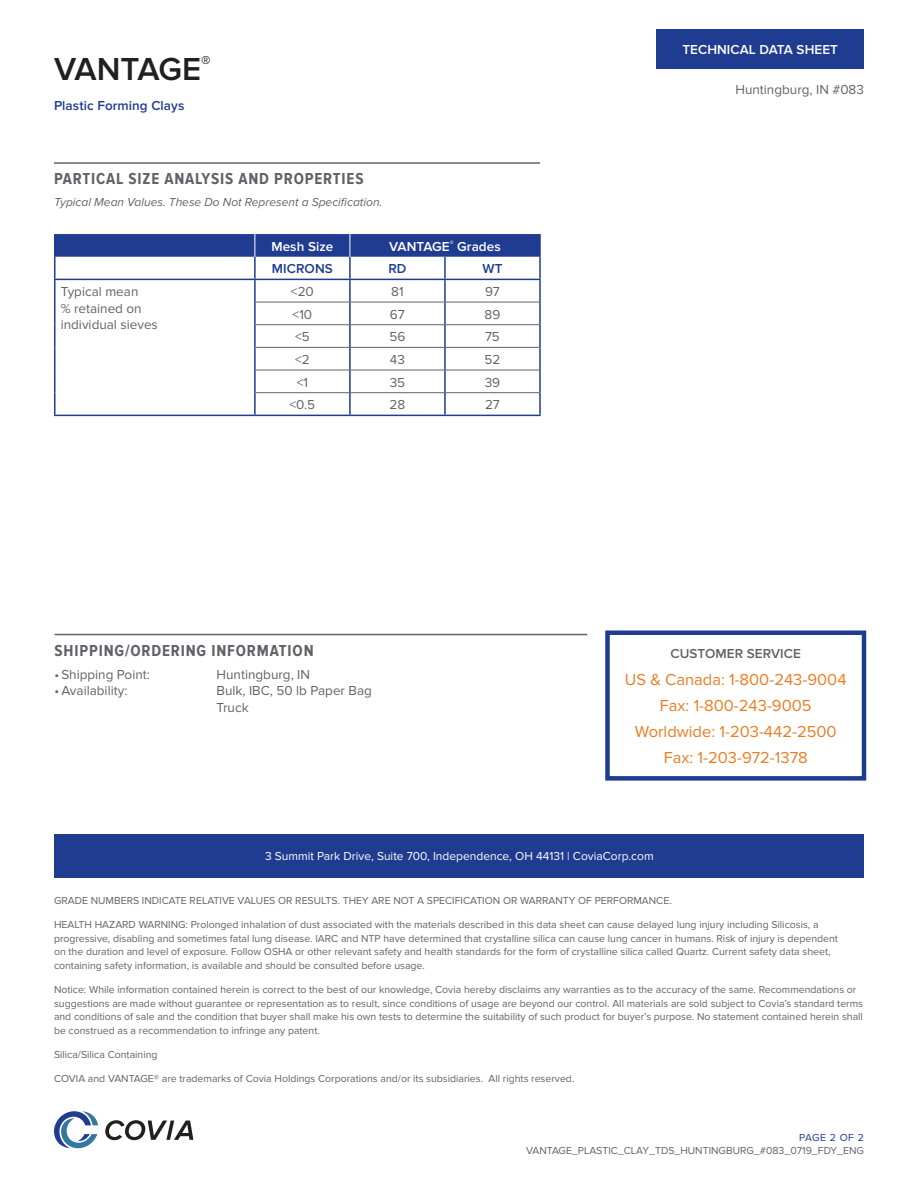
<style>
.page{position:relative;width:918px;height:1188px;background:#fff}
.page>*{position:absolute;margin:0;border:0;box-sizing:border-box;transform-origin:0 0}
.t1{font:600 33px "Proxima Nova";letter-spacing:-.02em;color:#231f20}
.Header_4_center{font:16.5px "Proxima Nova";color:#ea7d22}
.Header_3{font:700 16.5px "Proxima Nova Cond";letter-spacing:.05em;color:#5f6369}
.Table_Body_R{font:13.5px/16.5px "Proxima Nova";color:#5f6369}
.Table_Header{font:600 13.5px "Proxima Nova";letter-spacing:.005em;color:#fff}
.Table_Subhead{font:600 13.5px "Proxima Nova";letter-spacing:.005em;color:#1f3c91}
.Header_4_center-2{font:600 13.5px "Proxima Nova";letter-spacing:.005em;color:#5f6369}
.t2{font:12px "Proxima Nova";color:#fff}
.body_xs{font:italic 12px "Proxima Nova";color:#5f6369}
.t3{font:10.5px/13.5px "Proxima Nova";color:#5f6369}
.t4{font:10.5px "Proxima Nova";letter-spacing:.03em;color:#1f3c91}
</style>
<div class="page">
<div style="left:656px;top:29px;width:208px;height:39px;background:#1f3c91"></div>
<svg style="left:105px;top:1120px;width:88px;height:20px"></svg>
<svg style="left:54px;top:1111px;width:44px;height:37px"></svg>
<div style="left:54px;top:834px;width:810px;height:44px;background:#1f3c91"></div>
<hr style="left:55px;top:634px;width:532px;height:1px;background:#5f6369">
<div style="left:605px;top:630px;width:261px;height:151px;border:4px solid #1f3c91"></div>
<hr style="left:54px;top:280px;width:2px;height:22px;background:#1f3c91">
<hr style="left:254px;top:280px;width:2px;height:22px;background:#1f3c91">
<hr style="left:349px;top:280px;width:2px;height:22px;background:#1f3c91">
<hr style="left:444px;top:280px;width:2px;height:22px;background:#1f3c91">
<hr style="left:539px;top:280px;width:2px;height:22px;background:#1f3c91">
<hr style="left:54px;top:302px;width:2px;height:23px;background:#1f3c91">
<hr style="left:254px;top:302px;width:2px;height:23px;background:#1f3c91">
<hr style="left:349px;top:302px;width:2px;height:23px;background:#1f3c91">
<hr style="left:444px;top:302px;width:2px;height:23px;background:#1f3c91">
<hr style="left:539px;top:302px;width:2px;height:23px;background:#1f3c91">
<hr style="left:54px;top:325px;width:2px;height:22px;background:#1f3c91">
<hr style="left:254px;top:325px;width:2px;height:22px;background:#1f3c91">
<hr style="left:349px;top:325px;width:2px;height:22px;background:#1f3c91">
<hr style="left:444px;top:325px;width:2px;height:22px;background:#1f3c91">
<hr style="left:539px;top:325px;width:2px;height:22px;background:#1f3c91">
<hr style="left:54px;top:347px;width:2px;height:23px;background:#1f3c91">
<hr style="left:254px;top:347px;width:2px;height:23px;background:#1f3c91">
<hr style="left:349px;top:348px;width:2px;height:22px;background:#1f3c91">
<hr style="left:444px;top:348px;width:2px;height:22px;background:#1f3c91">
<hr style="left:539px;top:347px;width:2px;height:23px;background:#1f3c91">
<hr style="left:54px;top:370px;width:2px;height:23px;background:#1f3c91">
<hr style="left:254px;top:370px;width:2px;height:23px;background:#1f3c91">
<hr style="left:349px;top:370px;width:2px;height:23px;background:#1f3c91">
<hr style="left:444px;top:370px;width:2px;height:23px;background:#1f3c91">
<hr style="left:539px;top:370px;width:2px;height:23px;background:#1f3c91">
<hr style="left:539px;top:234px;width:2px;height:23px;background:#1f3c91">
<hr style="left:54px;top:257px;width:2px;height:22px;background:#1f3c91">
<hr style="left:54px;top:279px;width:201px;height:1px;background:#1f3c91">
<hr style="left:255px;top:279px;width:95px;height:1px;background:#1f3c91">
<hr style="left:350px;top:279px;width:95px;height:1px;background:#1f3c91">
<hr style="left:445px;top:279px;width:96px;height:1px;background:#1f3c91">
<hr style="left:254px;top:257px;width:2px;height:22px;background:#1f3c91">
<hr style="left:349px;top:257px;width:2px;height:22px;background:#1f3c91">
<hr style="left:444px;top:257px;width:2px;height:22px;background:#1f3c91">
<hr style="left:539px;top:257px;width:2px;height:22px;background:#1f3c91">
<hr style="left:54px;top:393px;width:2px;height:22px;background:#1f3c91">
<hr style="left:54px;top:415px;width:201px;height:1px;background:#1f3c91">
<hr style="left:255px;top:415px;width:95px;height:1px;background:#1f3c91">
<hr style="left:350px;top:415px;width:95px;height:1px;background:#1f3c91">
<hr style="left:445px;top:415px;width:96px;height:1px;background:#1f3c91">
<hr style="left:254px;top:393px;width:2px;height:22px;background:#1f3c91">
<hr style="left:256px;top:302px;width:94px;height:1px;background:#5f6369">
<hr style="left:350px;top:302px;width:95px;height:1px;background:#5f6369">
<hr style="left:445px;top:302px;width:94px;height:1px;background:#5f6369">
<hr style="left:256px;top:324px;width:94px;height:1px;background:#5f6369">
<hr style="left:350px;top:324px;width:95px;height:1px;background:#5f6369">
<hr style="left:445px;top:324px;width:94px;height:1px;background:#5f6369">
<hr style="left:256px;top:347px;width:94px;height:1px;background:#5f6369">
<hr style="left:350px;top:347px;width:95px;height:1px;background:#5f6369">
<hr style="left:445px;top:347px;width:94px;height:1px;background:#5f6369">
<hr style="left:256px;top:370px;width:94px;height:1px;background:#5f6369">
<hr style="left:350px;top:370px;width:95px;height:1px;background:#5f6369">
<hr style="left:445px;top:370px;width:94px;height:1px;background:#5f6369">
<hr style="left:256px;top:392px;width:94px;height:1px;background:#5f6369">
<hr style="left:350px;top:392px;width:95px;height:1px;background:#5f6369">
<hr style="left:445px;top:392px;width:94px;height:1px;background:#5f6369">
<hr style="left:349px;top:393px;width:2px;height:22px;background:#1f3c91">
<hr style="left:444px;top:393px;width:2px;height:22px;background:#1f3c91">
<hr style="left:539px;top:393px;width:2px;height:22px;background:#1f3c91">
<hr style="left:54px;top:234px;width:2px;height:23px;background:#1f3c91">
<svg style="left:55px;top:234px;width:485px;height:23px;background:#233f92"></svg>
<hr style="left:54px;top:162px;width:486px;height:2px;background:#5f6369">
<h1 class="t1" style="left:54px;top:50px;width:158px">VANTAGE<sup>®</sup></h1>
<p class="Table_Subhead" style="left:54px;top:98px;width:132px">Plastic Forming Clays</p>
<p class="Header_3" style="left:54px;top:169px;width:311px">PARTICAL SIZE ANALYSIS AND PROPERTIES</p>
<p class="body_xs" style="left:54px;top:195px;width:330px">Typical Mean Values. These Do Not Represent a Specification.</p>
<p class="Table_Header" style="left:271px;top:238px;width:64px">Mesh Size</p>
<p class="Table_Header" style="left:389px;top:238px;width:113px">VANTAGE<sup>®</sup> Grades</p>
<p class="Table_Subhead" style="left:272px;top:261px;width:62px">MICRONS</p>
<p class="Table_Subhead" style="left:388px;top:261px;width:20px">RD</p>
<p class="Table_Subhead" style="left:482px;top:261px;width:22px">WT</p>
<p class="Table_Body_R" style="left:61px;top:284px;width:99px">Typical mean<br>% retained on individual sieves</p>
<p class="Table_Body_R" style="left:291px;top:284px;width:24px">&lt;20</p>
<p class="Table_Body_R" style="left:391px;top:284px;width:14px">81</p>
<p class="Table_Body_R" style="left:485px;top:284px;width:16px">97</p>
<p class="Table_Body_R" style="left:293px;top:306px;width:21px">&lt;10</p>
<p class="Table_Body_R" style="left:390px;top:306px;width:16px">67</p>
<p class="Table_Body_R" style="left:485px;top:306px;width:17px">89</p>
<p class="Table_Body_R" style="left:295px;top:329px;width:16px">&lt;5</p>
<p class="Table_Body_R" style="left:389px;top:329px;width:17px">56</p>
<p class="Table_Body_R" style="left:485px;top:329px;width:16px">75</p>
<p class="Table_Body_R" style="left:295px;top:352px;width:16px">&lt;2</p>
<p class="Table_Body_R" style="left:390px;top:352px;width:17px">43</p>
<p class="Table_Body_R" style="left:485px;top:352px;width:17px">52</p>
<p class="Table_Body_R" style="left:297px;top:374px;width:13px">&lt;1</p>
<p class="Table_Body_R" style="left:390px;top:374px;width:17px">35</p>
<p class="Table_Body_R" style="left:485px;top:374px;width:17px">39</p>
<p class="Table_Body_R" style="left:290px;top:397px;width:27px">&lt;0.5</p>
<p class="Table_Body_R" style="left:390px;top:397px;width:17px">28</p>
<p class="Table_Body_R" style="left:485px;top:397px;width:16px">27</p>
<p class="Header_3" style="left:55px;top:641px;width:261px">SHIPPING/ORDERING INFORMATION</p>
<p class="Table_Body_R" style="left:55px;top:666px;width:97px">•Shipping Point:</p>
<p class="Table_Body_R" style="left:217px;top:666px;width:95px">Huntingburg, IN</p>
<p class="Table_Body_R" style="left:55px;top:683px;width:74px">•Availability:</p>
<p class="Table_Body_R" style="left:217px;top:683px;width:157px">Bulk, IBC, 50 lb Paper Bag<br>Truck</p>
<p class="Table_Header" style="left:682px;top:42px;width:157px">TECHNICAL DATA SHEET</p>
<p class="Table_Body_R" style="left:735px;top:81px;width:130px">Huntingburg, IN #083</p>
<p class="Header_4_center-2" style="left:671px;top:646px;width:132px">CUSTOMER SERVICE</p>
<p class="Header_4_center" style="left:625px;top:670px;width:223px">US &amp; Canada: 1-800-243-9004</p>
<p class="Header_4_center" style="left:660px;top:696px;width:153px">Fax: 1-800-243-9005</p>
<p class="Header_4_center" style="left:635px;top:722px;width:203px">Worldwide: 1-203-442-2500</p>
<p class="Header_4_center" style="left:664px;top:748px;width:146px">Fax: 1-203-972-1378</p>
<p class="t2" style="left:265px;top:850px;width:390px">3 Summit Park Drive, Suite 700, Independence, OH 44131 | CoviaCorp.com</p>
<p class="t3" style="left:54px;top:894px;width:619px">GRADE NUMBERS INDICATE RELATIVE VALUES OR RESULTS. THEY ARE NOT A SPECIFICATION OR WARRANTY OF PERFORMANCE.</p>
<p class="t3" style="left:54px;top:918px;width:786px">HEALTH HAZARD WARNING: Prolonged inhalation of dust associated with the materials described in this data sheet can cause delayed lung injury including Silicosis, a progressive, disabling and sometimes fatal lung disease. IARC and NTP have determined that crystalline silica can cause lung cancer in humans. Risk of injury is dependent on the duration and level of exposure. Follow OSHA or other relevant safety and health standards for the form of crystalline silica called Quartz. Current safety data sheet, containing safety information, is available and should be consulted before usage.</p>
<p class="t3" style="left:54px;top:983px;width:811px">Notice: While information contained herein is correct to the best of our knowledge, Covia hereby disclaims any warranties as to the accuracy of the same. Recommendations or suggestions are made without guarantee or representation as to result, since conditions of usage are beyond our control. All materials are sold subject to Covia’s standard terms and conditions of sale and the condition that buyer shall make his own tests to determine the suitability of such product for buyer’s purpose. No statement contained herein shall be construed as a recommendation to infringe any patent.</p>
<p class="t3" style="left:54px;top:1048px;width:105px">Silica/Silica Containing</p>
<p class="t3" style="left:54px;top:1072px;width:522px">COVIA and VANTAGE® are trademarks of Covia Holdings Corporations and/or its subsidiaries. All rights reserved.</p>
<p class="t4" style="left:799px;top:1132px;width:66px">PAGE 2 OF 2</p>
<p class="t3" style="left:526px;top:1144px;width:339px">VANTAGE_PLASTIC_CLAY_TDS_HUNTINGBURG_#083_0719_FDY_ENG</p>
</div>
